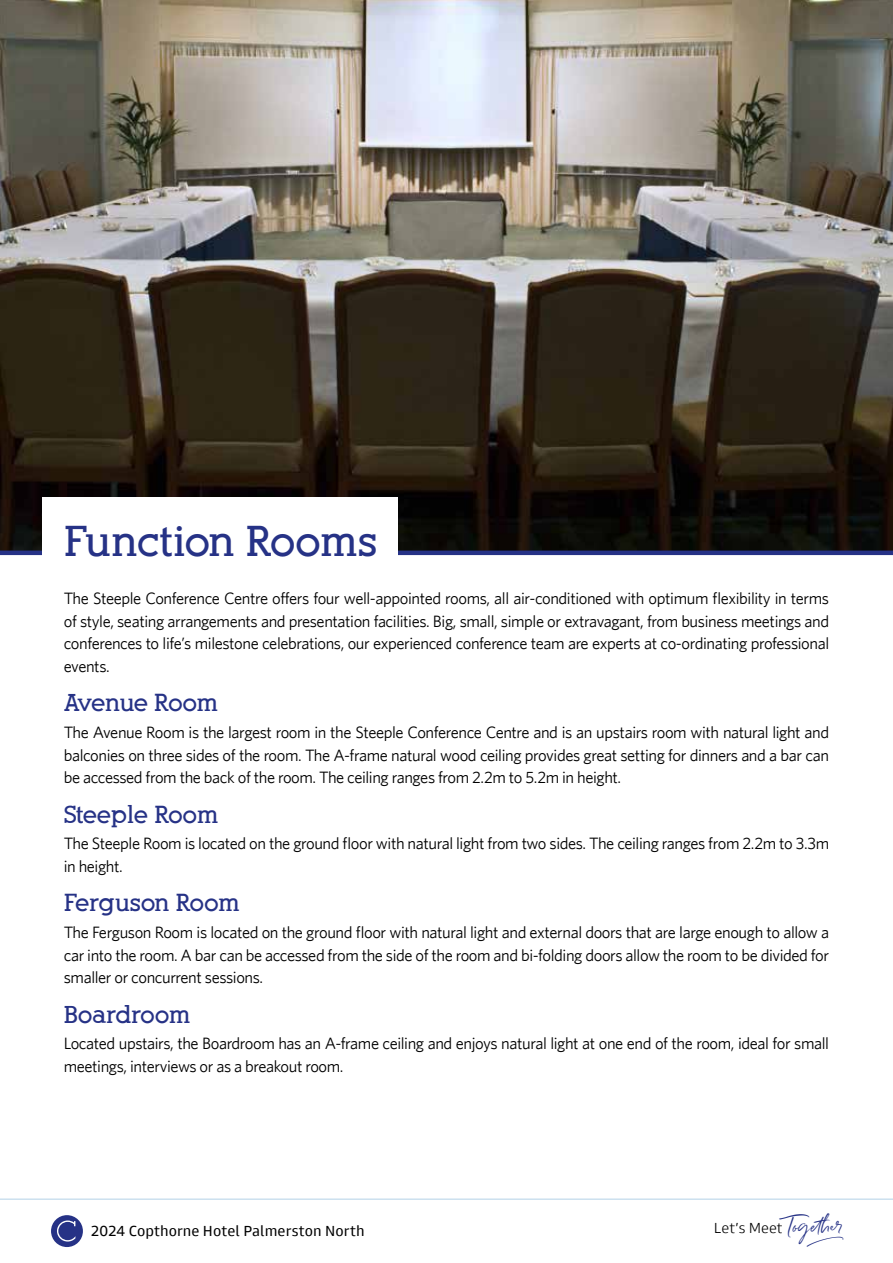
<style>
.page{position:relative;width:893px;height:1263px;background:#fff}
.page>*{position:absolute;margin:0;border:0;box-sizing:border-box;transform-origin:0 0}
.t1{font:700 42px "Alexandria FLF";color:#263286}
.t2{font:700 24px "Alexandria FLF";color:#263286}
.t3{font:700 24px "Alexandria FLF";letter-spacing:-.035em;color:#263286}
.t4{font:18px "Belluga Solid Extra Chars 2";color:#263286}
.t5{font:16.5px/22.5px "Whitney HTF";letter-spacing:-.025em;color:#000;text-align:justify}
.t6{font:15px "Goldman Sans";letter-spacing:.005em;color:#000}
.t7{font:300 15px "Goldman Sans";color:#000}
.s1{font-family:"Belluga Solid";font-weight:400;font-size:18px;color:#263286}
</style>
<div class="page">
<img style="left:0;top:0;width:893px;height:551px">
<hr style="left:0;top:551px;width:893px;height:4px;background:#263286">
<div style="left:43px;top:498px;width:355px;height:84px;background:#fff"></div>
<div style="left:51px;top:1215px;width:32px;height:32px;background:#263286;border-radius:50%"></div>
<svg style="left:57px;top:1220px;width:18px;height:21px"></svg>
<hr style="left:0;top:1198px;width:893px;height:2px;background:#cce0ef">
<h1 class="t1" style="left:64px;top:519px;width:314px">Function Rooms</h1>
<p class="t5" style="left:64px;top:587px;width:767px">The Steeple Conference Centre offers four well-appointed rooms, all air-conditioned with optimum flexibility in terms of style, seating arrangements and presentation facilities. Big, small, simple or extravagant, from business meetings and conferences to life’s milestone celebrations, our experienced conference team are experts at co-ordinating professional events.</p>
<h2 class="t3" style="left:64px;top:690px;width:156px">Avenue Room</h2>
<p class="t5" style="left:64px;top:721px;width:767px">The Avenue Room is the largest room in the Steeple Conference Centre and is an upstairs room with natural light and balconies on three sides of the room. The A-frame natural wood ceiling provides great setting for dinners and a bar can be accessed from the back of the room. The ceiling ranges from 2.2m to 5.2m in height.</p>
<h2 class="t2" style="left:64px;top:801px;width:156px">Steeple Room</h2>
<p class="t5" style="left:64px;top:832px;width:767px">The Steeple Room is located on the ground floor with natural light from two sides. The ceiling ranges from 2.2m to 3.3m in height.</p>
<h2 class="t2" style="left:64px;top:890px;width:178px">Ferguson Room</h2>
<p class="t5" style="left:64px;top:921px;width:767px">The Ferguson Room is located on the ground floor with natural light and external doors that are large enough to allow a car into the room. A bar can be accessed from the side of the room and bi-folding doors allow the room to be divided for smaller or concurrent sessions.</p>
<h2 class="t2" style="left:64px;top:1001px;width:128px">Boardroom</h2>
<p class="t5" style="left:64px;top:1032px;width:767px">Located upstairs, the Boardroom has an A-frame ceiling and enjoys natural light at one end of the room, ideal for small meetings, interviews or as a breakout room.</p>
<p class="t6" style="left:91px;top:1222px;width:275px">2024 Copthorne Hotel Palmerston North</p>
<p class="t7" style="left:714px;top:1218px;width:130px">Let’s Meet <span class="s1">Together</span></p>
<p class="t4" style="left:804px;top:1226px;width:44px">P</p>
</div>
